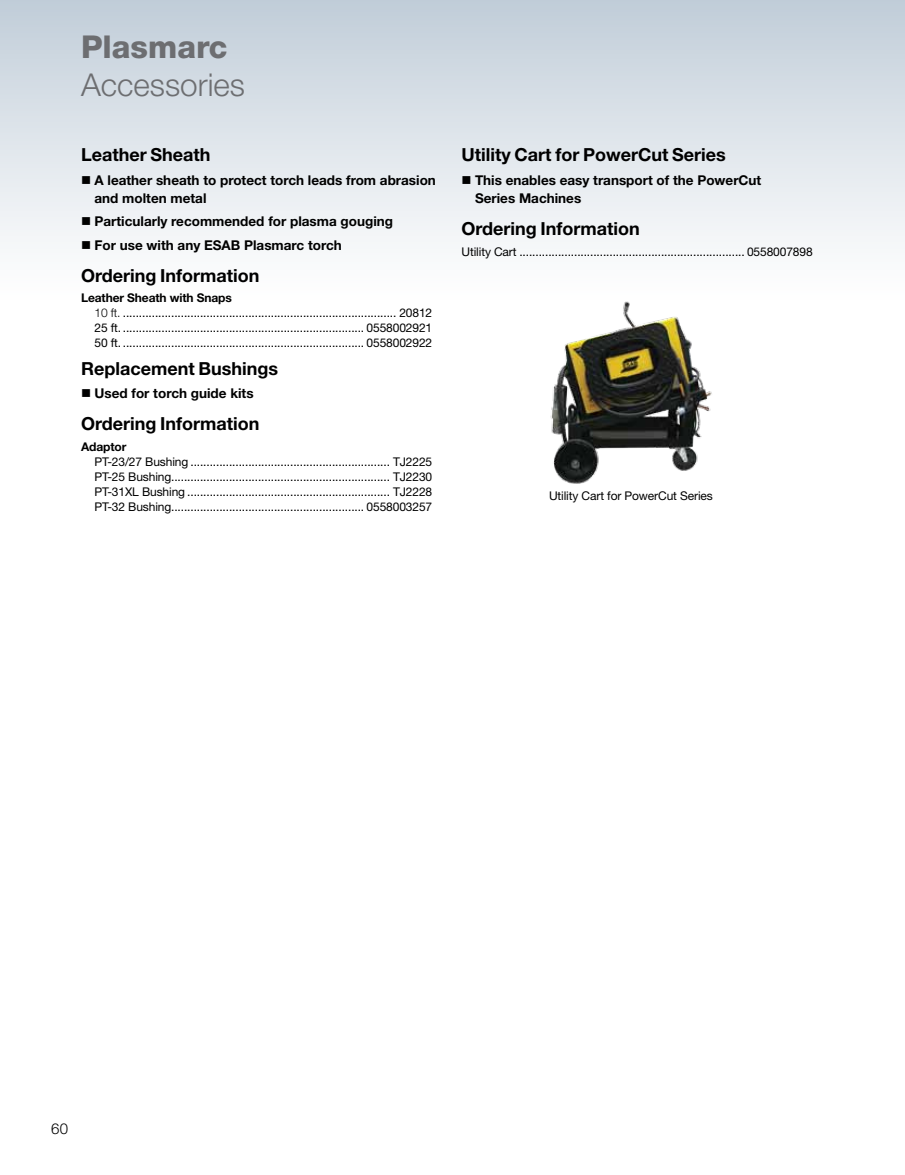
<style>
.page{position:relative;width:905px;height:1175px;background:#fff}
.page>*{position:absolute;margin:0;border:0;box-sizing:border-box;transform-origin:0 0}
.t1{font:300 31.5px "Helvetica Neue LT Std";color:#6d6e71}
.t2{font:800 31.5px "Helvetica Neue LT Std";color:#6d6e71}
.t3{font:700 18px "Helvetica Neue LT Std";color:#000}
.t4{font:300 15px "Helvetica Neue LT Std";color:#000}
.t5{font:700 13.5px/18px "Helvetica Neue LT Std";color:#000}
.t6{font:12px/15px "Helvetica Neue LT Std";letter-spacing:-.01em;color:#000}
.t7{font:700 12px "Helvetica Neue LT Std";letter-spacing:-.01em;color:#000}
.s1{font-weight:700}
.s2{font-weight:300}
</style>
<div class="page">
<div style="left:0;top:0;width:904px;height:429px;background:linear-gradient(to bottom,#c8d3dd,#fff)"></div>
<img style="left:542px;top:290px;width:178px;height:193px">
<svg style="left:82px;top:176px;width:8px;height:8px"></svg>
<svg style="left:82px;top:217px;width:8px;height:8px"></svg>
<svg style="left:82px;top:241px;width:8px;height:8px"></svg>
<svg style="left:82px;top:389px;width:8px;height:8px"></svg>
<svg style="left:462px;top:176px;width:8px;height:8px"></svg>
<h1 class="t2" style="left:81px;top:28px;width:148px">Plasmarc</h1>
<h1 class="t1" style="left:81px;top:66px;width:165px">Accessories</h1>
<h2 class="t3" style="left:81px;top:144px;width:131px">Leather Sheath</h2>
<p class="t5" style="left:94px;top:171px;width:343px">A leather sheath to protect torch leads from abrasion and molten metal</p>
<p class="t5" style="left:94px;top:209px;width:300px;line-height:23.4px">Particularly recommended for plasma gouging<br>For use with any ESAB Plasmarc torch</p>
<h2 class="t3" style="left:81px;top:264px;width:180px">Ordering Information</h2>
<p class="t6" style="left:94px;top:290px;width:339px;text-indent:-14px"><span class="s1">Leather Sheath with Snaps<br></span><span class="s2">10 ft.</span> ..................................................................................... 20812<br>25 ft............................................................................ 0558002921<br>50 ft............................................................................ 0558002922</p>
<h2 class="t3" style="left:81px;top:357px;width:199px">Replacement Bushings</h2>
<p class="t5" style="left:94px;top:384px;width:160px">Used for torch guide kits</p>
<h2 class="t3" style="left:81px;top:413px;width:180px">Ordering Information</h2>
<p class="t7" style="left:81px;top:439px;width:47px">Adaptor</p>
<p class="t6" style="left:94px;top:454px;width:339px;text-align:justify">PT-23/27 Bushing .............................................................. TJ2225<br>PT-25 Bushing.................................................................... TJ2230<br>PT-31XL Bushing ............................................................... TJ2228<br>PT-32 Bushing............................................................ 0558003257</p>
<h2 class="t3" style="left:461px;top:144px;width:266px">Utility Cart for PowerCut Series</h2>
<p class="t5" style="left:475px;top:171px;width:288px">This enables easy transport of the PowerCut<br>Series Machines</p>
<h2 class="t3" style="left:461px;top:218px;width:180px">Ordering Information</h2>
<p class="t6" style="left:461px;top:244px;width:352px">Utility Cart ...................................................................... 0558007898</p>
<p class="t6" style="left:549px;top:487px;width:165px">Utility Cart for PowerCut Series</p>
<p class="t4" style="left:51px;top:1119px;width:18px">60</p>
</div>
